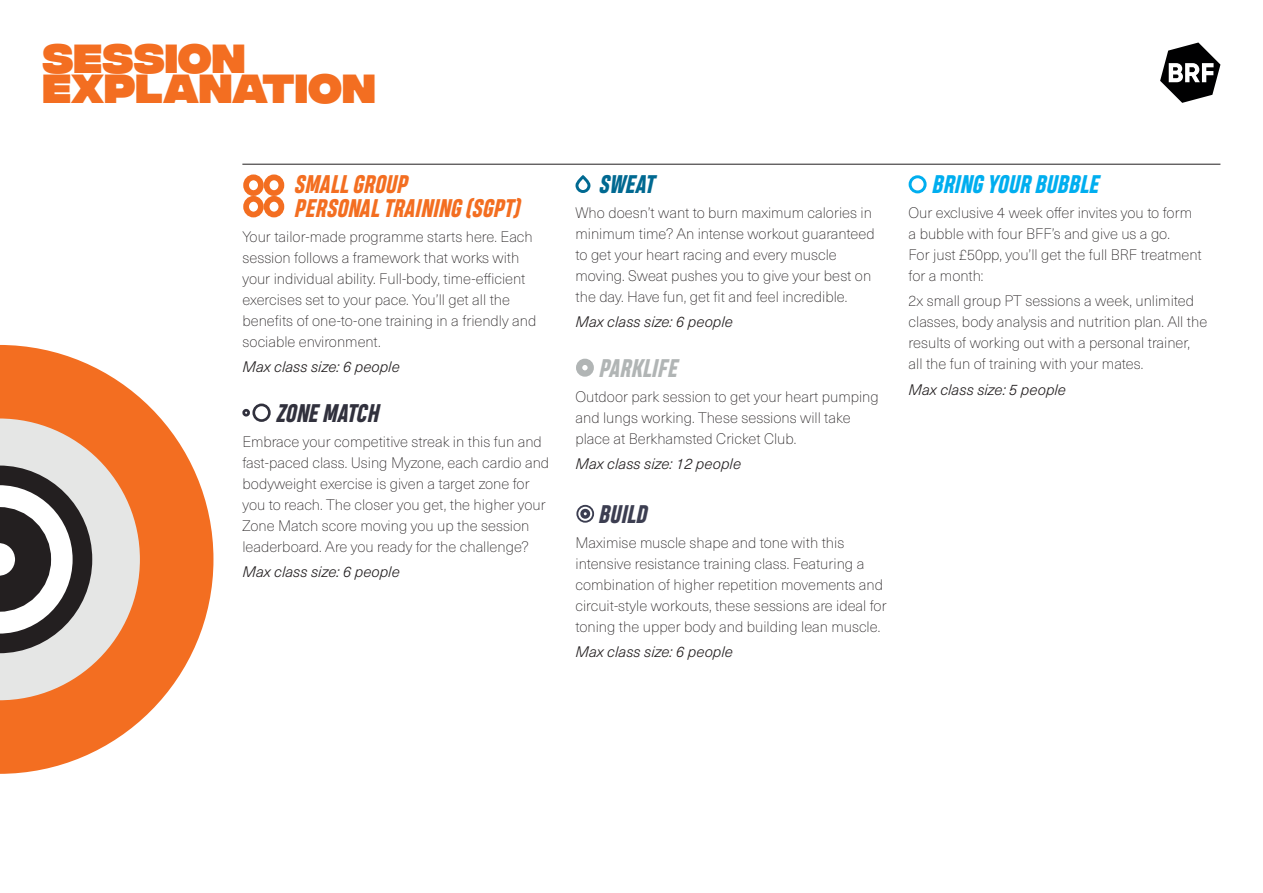
<style>
.page{position:relative;width:1263px;height:893px;background:#fff}
.page>*{position:absolute;margin:0;border:0;box-sizing:border-box;transform-origin:0 0}
.t1{font:800 40.65px "Integral CF";color:#f36e21}
.t2{font:italic 800 24px/24px "Heading Pro";color:#f36e21}
.t3{font:italic 800 24px "Heading Pro";color:#00aeef}
.t4{font:italic 800 24px "Heading Pro";color:#31313d}
.t5{font:italic 800 24px "Heading Pro";color:#b1b5b5}
.t6{font:italic 800 24px "Heading Pro";color:#006991}
.t7{font:italic 800 24px "Heading Pro";color:#3c3e51}
.t8{font:100 15px/21px "Neue Haas Unica W1 G";color:#231f20}
.t9{font:italic 300 15px "Neue Haas Unica W1 G";color:#231f20}
</style>
<div class="page">
<hr style="left:242px;top:164px;width:978px;height:1px;background:#231f20">
<div style="left:243px;top:174px;width:21px;height:22px;border:6px solid #f36e21;border-radius:50%"></div>
<div style="left:243px;top:196px;width:21px;height:21px;border:6px solid #f36e21;border-radius:50%"></div>
<div style="left:264px;top:174px;width:20px;height:22px;border:6px solid #f36e21;border-radius:50%"></div>
<div style="left:264px;top:196px;width:20px;height:21px;border:6px solid #f36e21;border-radius:50%"></div>
<div style="left:575px;top:175px;width:15px;height:18px;border:3px solid #006991;border-radius:6px"></div>
<svg style="left:0;top:345px;width:213px;height:429px"></svg>
<div style="left:242px;top:409px;width:8px;height:8px;border:3px solid #31313d;border-radius:50%"></div>
<div style="left:252px;top:404px;width:19px;height:18px;border:3px solid #31313d;border-radius:50%"></div>
<div style="left:576px;top:359px;width:18px;height:18px;border:6px solid #b1b5b5;border-radius:50%"></div>
<div style="left:576px;top:505px;width:18px;height:18px;border:2px solid #3c3e51;border-radius:50%"></div>
<div style="left:580px;top:509px;width:10px;height:10px;border:3px solid #3c3e51;border-radius:50%"></div>
<svg style="left:0;top:465px;width:92px;height:188px"></svg>
<div style="left:909px;top:175px;width:17px;height:18px;border:3px solid #00aeef;border-radius:50%"></div>
<svg style="left:1160px;top:43px;width:60px;height:60px"></svg>
<p class="t1" style="left:43px;top:35px;width:204px">SESSION</p>
<p class="t1" style="left:43px;top:65px;width:335px">EXPLANATION</p>
<p class="t2" style="left:293px;top:173px;width:227px">SMALL GROUP<br>PERSONAL TRAINING (SGPT)</p>
<p class="t8" style="left:242px;top:226px;width:295px">Your tailor-made programme starts here. Each session follows a framework that works with your individual ability. Full-body, time-efficient exercises set to your pace. You’ll get all the benefits of one-to-one training in a friendly and sociable environment.</p>
<p class="t9" style="left:242px;top:356px;width:159px">Max class size: 6 people</p>
<p class="t4" style="left:275px;top:398px;width:104px">ZONE MATCH</p>
<p class="t8" style="left:242px;top:430px;width:308px">Embrace your competitive streak in this fun and fast-paced class. Using Myzone, each cardio and bodyweight exercise is given a target zone for you to reach. The closer you get, the higher your Zone Match score moving you up the session leaderboard. Are you ready for the challenge?</p>
<p class="t9" style="left:242px;top:561px;width:159px">Max class size: 6 people</p>
<p class="t6" style="left:598px;top:169px;width:57px">SWEAT</p>
<p class="t8" style="left:575px;top:202px;width:301px">Who doesn’t want to burn maximum calories in minimum time? An intense workout guaranteed to get your heart racing and every muscle moving. Sweat pushes you to give your best on the day. Have fun, get fit and feel incredible.</p>
<p class="t9" style="left:575px;top:311px;width:159px">Max class size: 6 people</p>
<p class="t5" style="left:598px;top:353px;width:80px">PARKLIFE</p>
<p class="t8" style="left:575px;top:385px;width:305px">Outdoor park session to get your heart pumping and lungs working. These sessions will take place at Berkhamsted Cricket Club.</p>
<p class="t9" style="left:575px;top:453px;width:167px">Max class size: 12 people</p>
<p class="t7" style="left:598px;top:499px;width:50px">BUILD</p>
<p class="t8" style="left:575px;top:531px;width:313px">Maximise muscle shape and tone with this intensive resistance training class. Featuring a combination of higher repetition movements and circuit-style workouts, these sessions are ideal for toning the upper body and building lean muscle.</p>
<p class="t9" style="left:575px;top:641px;width:159px">Max class size: 6 people</p>
<p class="t3" style="left:931px;top:169px;width:169px">BRING YOUR BUBBLE</p>
<p class="t8" style="left:909px;top:202px;width:295px">Our exclusive 4 week offer invites you to form a bubble with four BFF’s and give us a go.<br>For just £50pp, you’ll get the full BRF treatment for a month:</p>
<p class="t8" style="left:909px;top:290px;width:300px">2x small group PT sessions a week, unlimited classes, body analysis and nutrition plan. All the results of working out with a personal trainer, all the fun of training with your mates.</p>
<p class="t9" style="left:909px;top:378px;width:159px">Max class size: 5 people</p>
</div>
